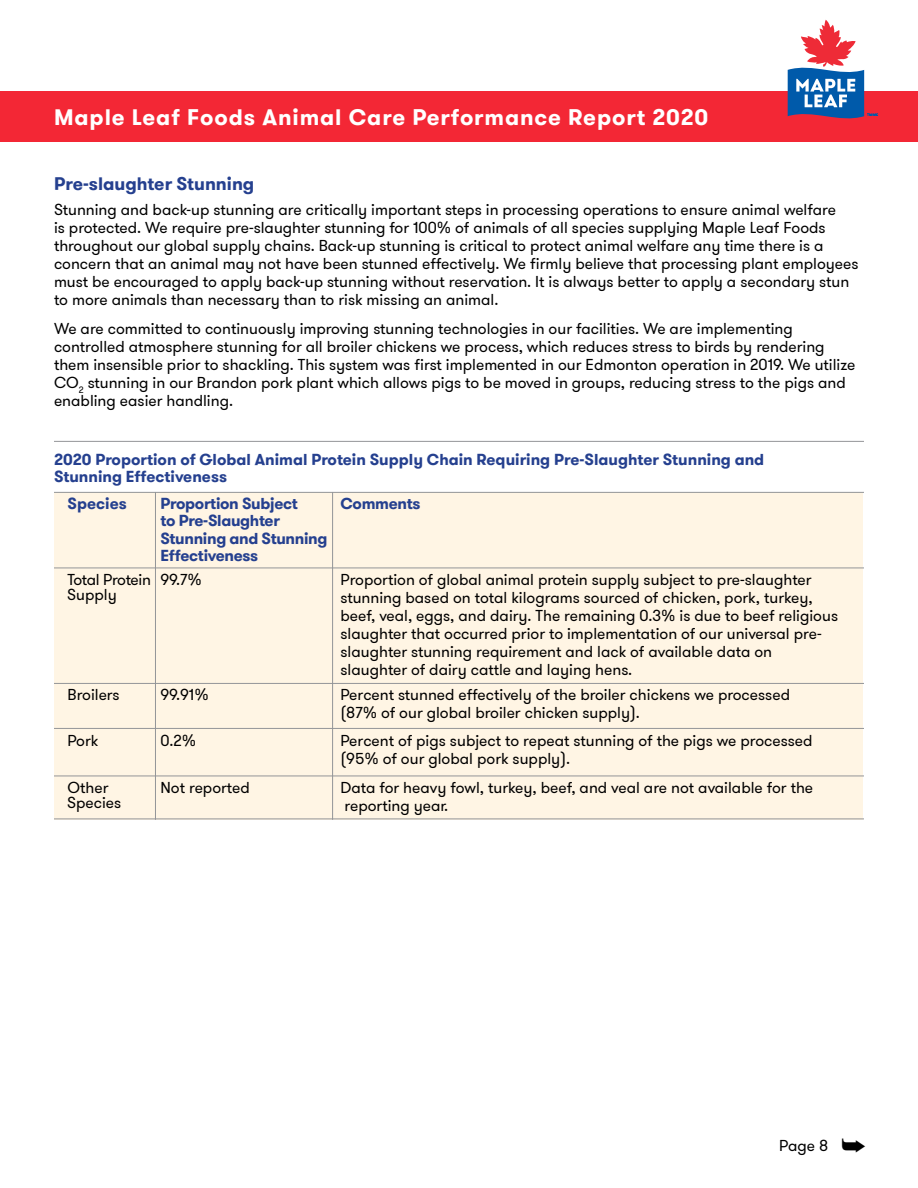
<style>
.page{position:relative;width:918px;height:1188px;background:#fff}
.page>*{position:absolute;margin:0;border:0;box-sizing:border-box;transform-origin:0 0}
.t1{font:700 22.35px "GT Walsheim";letter-spacing:.04em;color:#fff}
.SUB_HEADING{font:700 18px "GT Walsheim";color:#25408f}
.MAIN_TEXT{font:15.75px/18px "GT Walsheim";color:#000}
.MAIN_TEXT-2{font:700 15.75px/17.2px "GT Walsheim";color:#25408f}
.MAIN_TEXT-3{font:700 15.75px/17.2px "GT Walsheim";letter-spacing:-.02em;color:#25408f}
.MAIN_TEXT-4{font:15.75px "GT Walsheim";letter-spacing:-.02em;color:#000}
</style>
<div class="page">
<div style="left:54px;top:493px;width:809px;height:327px;background:#fff5e4"></div>
<hr style="left:54px;top:568px;width:810px;height:1px;background:#939598">
<hr style="left:54px;top:683px;width:810px;height:1px;background:#939598">
<hr style="left:54px;top:728px;width:810px;height:1px;background:#939598">
<hr style="left:54px;top:776px;width:810px;height:1px;background:#939598">
<hr style="left:54px;top:819px;width:810px;height:1px;background:#939598">
<hr style="left:54px;top:492px;width:810px;height:1px;background:#939598">
<hr style="left:155px;top:492px;width:1px;height:328px;background:#939598">
<hr style="left:332px;top:492px;width:1px;height:328px;background:#939598">
<hr style="left:54px;top:441px;width:810px;height:1px;background:#939598">
<div style="left:0;top:91px;width:918px;height:50px;background:#f32735"></div>
<svg style="left:788px;top:20px;width:90px;height:99px"></svg>
<h1 class="t1" style="left:54px;top:102px;width:656px">Maple Leaf Foods Animal Care Performance Report 2020</h1>
<p class="SUB_HEADING" style="left:54px;top:172px;width:202px">Pre-slaughter Stunning</p>
<p class="MAIN_TEXT" style="left:54px;top:201px;width:806px">Stunning and back-up stunning are critically important steps in processing operations to ensure animal welfare<br>is protected. We require pre-slaughter stunning for 100% of animals of all species supplying Maple Leaf Foods throughout our global supply chains. Back-up stunning is critical to protect animal welfare any time there is a concern that an animal may not have been stunned effectively. We firmly believe that processing plant employees must be encouraged to apply back-up stunning without reservation. It is always better to apply a secondary stun to more animals than necessary than to risk missing an animal.</p>
<p class="MAIN_TEXT" style="left:54px;top:319px;width:803px">We are committed to continuously improving stunning technologies in our facilities. We are implementing controlled atmosphere stunning for all broiler chickens we process, which reduces stress to birds by rendering them insensible prior to shackling. This system was first implemented in our Edmonton operation in 2019. We utilize CO<sub>2</sub> stunning in our Brandon pork plant which allows pigs to be moved in groups, reducing stress to the pigs and enabling easier handling.</p>
<p class="MAIN_TEXT-2" style="left:54px;top:451px;width:712px">2020 Proportion of Global Animal Protein Supply Chain Requiring Pre-Slaughter Stunning and<br>Stunning Effectiveness</p>
<p class="MAIN_TEXT-2" style="left:68px;top:495px;width:61px">Species</p>
<p class="MAIN_TEXT-3" style="left:161px;top:495px;width:139px">Proportion Subject</p>
<p class="MAIN_TEXT-3" style="left:341px;top:495px;width:82px">Comments</p>
<p class="MAIN_TEXT-3" style="left:161px;top:512px;width:168px">to Pre-Slaughter<br>Stunning and Stunning<br>Effectiveness</p>
<p class="MAIN_TEXT-4" style="left:68px;top:569px;width:136px">Total Protein 99.7%</p>
<p class="MAIN_TEXT" style="left:340px;top:571px;width:499px">Proportion of global animal protein supply subject to pre-slaughter stunning based on total kilograms sourced of chicken, pork, turkey, beef, veal, eggs, and dairy. The remaining 0.3% is due to beef religious slaughter that occurred prior to implementation of our universal pre&shy;slaughter stunning requirement and lack of available data on slaughter of dairy cattle and laying hens.</p>
<p class="MAIN_TEXT" style="left:68px;top:685px;width:54px">Broilers</p>
<p class="MAIN_TEXT" style="left:161px;top:685px;width:50px">99.91%</p>
<p class="MAIN_TEXT" style="left:340px;top:685px;width:451px">Percent stunned effectively of the broiler chickens we processed (87% of our global broiler chicken supply).</p>
<p class="MAIN_TEXT" style="left:68px;top:732px;width:32px">Pork</p>
<p class="MAIN_TEXT" style="left:161px;top:732px;width:37px">0.2%</p>
<p class="MAIN_TEXT" style="left:340px;top:732px;width:474px">Percent of pigs subject to repeat stunning of the pigs we processed (95% of our global pork supply).</p>
<p class="MAIN_TEXT" style="left:68px;top:778px;width:42px">Other</p>
<p class="MAIN_TEXT" style="left:161px;top:778px;width:91px">Not reported</p>
<p class="MAIN_TEXT" style="left:341px;top:778px;width:474px">Data for heavy fowl, turkey, beef, and veal are not available for the</p>
<p class="MAIN_TEXT" style="left:67px;top:794px;width:56px">Species</p>
<p class="MAIN_TEXT" style="left:344px;top:796px;width:105px">reporting year.</p>
<p class="MAIN_TEXT" style="left:67px;top:586px;width:51px">Supply</p>
<p class="MAIN_TEXT" style="left:779px;top:1137px;width:50px">Page 8</p>
</div>
